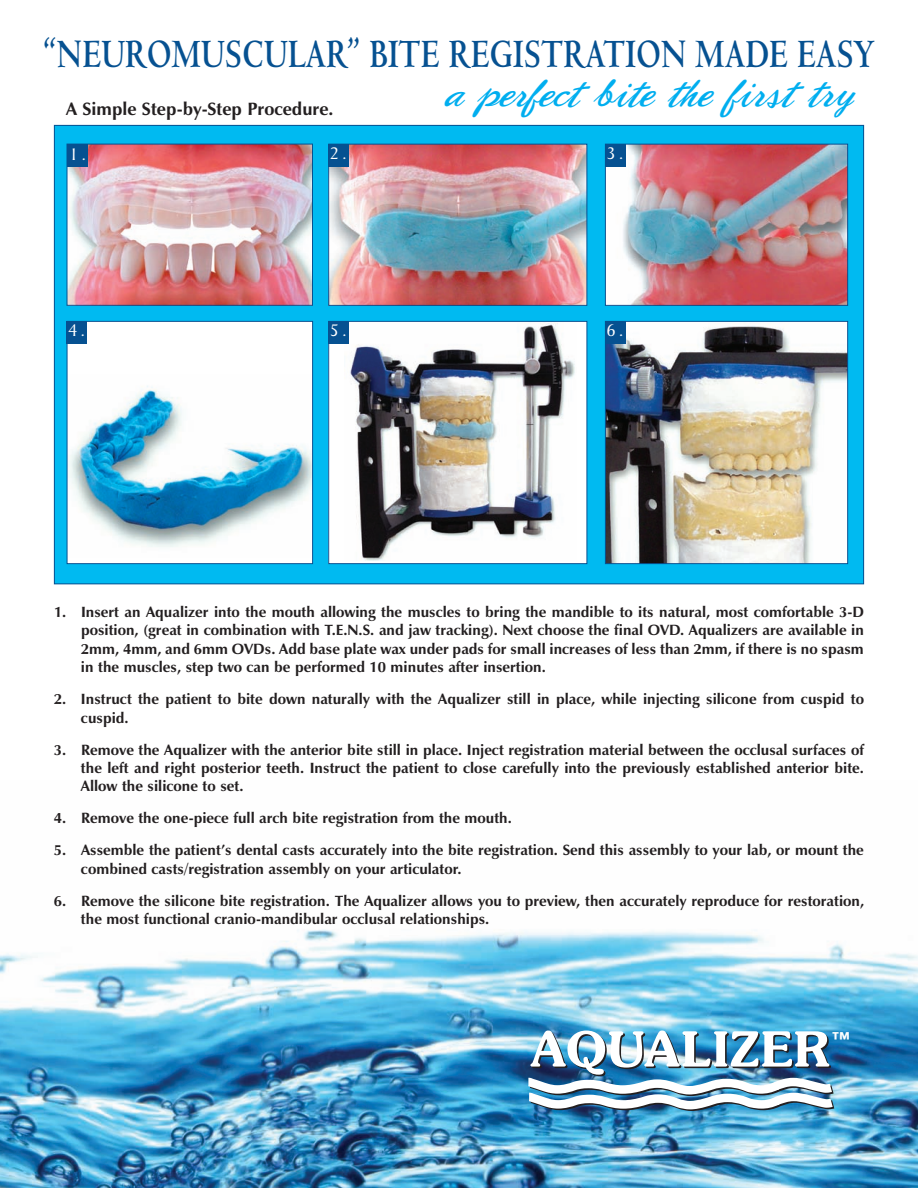
<style>
.page{position:relative;width:918px;height:1188px;background:#fff}
.page>*{position:absolute;margin:0;border:0;box-sizing:border-box;transform-origin:0 0}
.t1{font:700 42.3px "Venetian 301 BT";color:#065191;scale:.76 1}
.t2{font:39px "Phoenix Script FLF";color:#00aeef}
.t3{font:700 18px "Zapf Humanist 601 BT";color:#231f20}
.t4{font:18px "Baker Signet BT";color:#fff}
.t5{font:700 18px "Helvetica";color:#fff}
.t6{font:700 15px/18.5px "Zapf Humanist 601 BT";color:#231f20}
</style>
<div class="page">
<img style="left:0;top:929px;width:918px;height:259px">
<div style="left:54px;top:125px;width:810px;height:459px;background:#00baf1"></div>
<img style="left:69px;top:146px;width:242px;height:158px">
<div style="left:67px;top:144px;width:246px;height:162px;border:1px solid #065191"></div>
<img style="left:330px;top:146px;width:255px;height:158px">
<div style="left:328px;top:144px;width:259px;height:162px;border:1px solid #065191"></div>
<img style="left:607px;top:146px;width:239px;height:158px">
<div style="left:605px;top:144px;width:243px;height:162px;border:1px solid #065191"></div>
<div style="left:67px;top:321px;width:246px;height:243px;background:#fff"></div>
<img style="left:69px;top:385px;width:242px;height:162px">
<div style="left:67px;top:321px;width:246px;height:243px;border:1px solid #065191"></div>
<div style="left:329px;top:321px;width:258px;height:243px;background:#fff"></div>
<img style="left:350px;top:323px;width:225px;height:237px">
<div style="left:328px;top:321px;width:259px;height:243px;border:1px solid #065191"></div>
<img style="left:607px;top:323px;width:239px;height:239px">
<div style="left:605px;top:321px;width:243px;height:243px;border:1px solid #065191"></div>
<div style="left:68px;top:145px;width:20px;height:22px;background:#065191"></div>
<div style="left:328px;top:144px;width:21px;height:22px;background:#065191"></div>
<div style="left:605px;top:144px;width:20px;height:22px;background:#065191"></div>
<div style="left:67px;top:321px;width:20px;height:23px;background:#065191"></div>
<div style="left:328px;top:321px;width:21px;height:23px;background:#065191"></div>
<div style="left:605px;top:321px;width:20px;height:23px;background:#065191"></div>
<img style="left:528px;top:1031px;width:306px;height:80px">
<h1 class="t1" style="left:42px;top:38px;width:1098px">“NEUROMUSCULAR” BITE REGISTRATION MADE EASY</h1>
<p class="t3" style="left:66px;top:101px;width:269px">A Simple Step-by-Step Procedure.</p>
<h2 class="t2" style="left:445px;top:73px;width:410px">a perfect bite the first try</h2>
<p class="t4" style="left:69px;top:147px;width:19px">1.</p>
<p class="t4" style="left:330px;top:146px;width:19px">2.</p>
<p class="t4" style="left:607px;top:146px;width:19px">3.</p>
<p class="t4" style="left:68px;top:323px;width:19px">4.</p>
<p class="t4" style="left:330px;top:323px;width:19px">5.</p>
<p class="t4" style="left:607px;top:323px;width:19px">6.</p>
<p class="t6" style="left:81px;top:604px;width:785px;text-align:justify;text-indent:-27px">1. Insert an Aqualizer into the mouth allowing the muscles to bring the mandible to its natural, most comfortable 3-D position, (great in combination with T.E.N.S. and jaw tracking). Next choose the final OVD. Aqualizers are available in 2mm, 4mm, and 6mm OVDs. Add base plate wax under pads for small increases of less than 2mm, if there is no spasm in the muscles, step two can be performed 10 minutes after insertion.</p>
<p class="t6" style="left:81px;top:691px;width:785px;text-indent:-27px">2. Instruct the patient to bite down naturally with the Aqualizer still in place, while injecting silicone from cuspid to cuspid.</p>
<p class="t6" style="left:81px;top:742px;width:785px;text-align:justify;text-indent:-27px">3. Remove the Aqualizer with the anterior bite still in place. Inject registration material between the occlusal surfaces of the left and right posterior teeth. Instruct the patient to close carefully into the previously established anterior bite.<br>Allow the silicone to set.</p>
<p class="t6" style="left:54px;top:811px;width:459px">4. Remove the one-piece full arch bite registration from the mouth.</p>
<p class="t6" style="left:81px;top:843px;width:784px;text-indent:-27px">5. Assemble the patient’s dental casts accurately into the bite registration. Send this assembly to your lab, or mount the combined casts/registration assembly on your articulator.</p>
<p class="t6" style="left:81px;top:893px;width:785px;text-indent:-27px">6. Remove the silicone bite registration. The Aqualizer allows you to preview, then accurately reproduce for restoration, the most functional cranio-mandibular occlusal relationships.</p>
<p class="t5" style="left:832px;top:1032px;width:19px">™</p>
</div>
